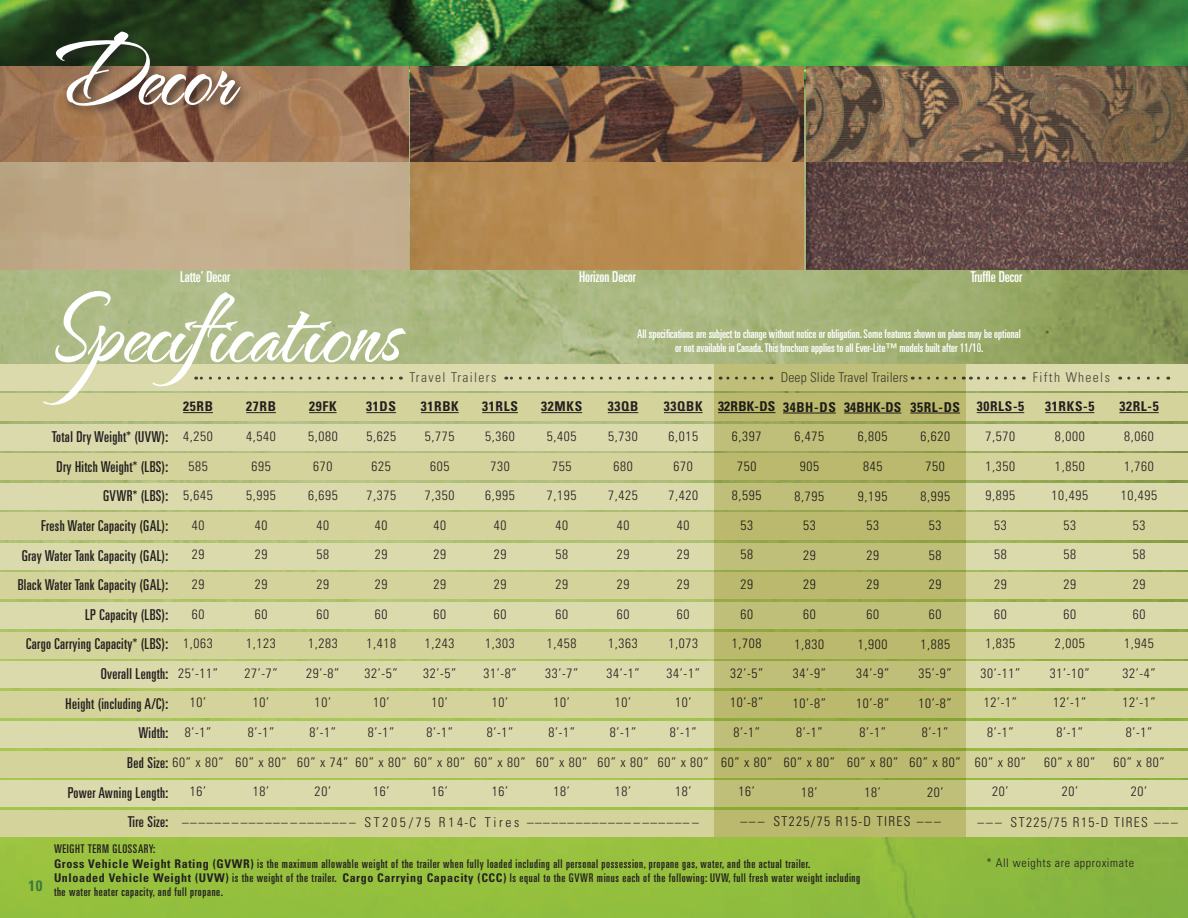
<style>
.page{position:relative;width:1188px;height:918px;background:#fff}
.page>*{position:absolute;margin:0;border:0;box-sizing:border-box;transform-origin:0 0}
.t1{font:108px "The Nauti Gal ROB";color:#fff}
.t2{font:ultra-condensed 15px/29.7px "Univers LT Std";letter-spacing:.025em;color:#231f20;text-align:right}
.t3{font:ultra-condensed 15px "Univers LT Std";color:#fff}
.t4{font:700 condensed 15px "Univers LT Std";color:#3e7a3a}
.t5{font:300 condensed 13.5px/29.5px "Univers LT Std";letter-spacing:.05em;color:#231f20;text-align:center}
.t6{font:700 condensed 13.5px "Univers LT Std";letter-spacing:.05em;color:#231f20}
.t7{font:300 condensed 13.5px "Univers LT Std";letter-spacing:.2em;color:#231f20}
.t8{font:300 condensed 13.5px "Univers LT Std";letter-spacing:.1em;color:#231f20}
.t9{font:300 condensed 13.5px "Univers LT Std";letter-spacing:.1em;color:#424137}
.t10{font:300 condensed 13.5px "Univers LT Std";letter-spacing:.025em;color:#424137}
.t11{font:ultra-condensed 12px/14.4px "Univers LT Std";letter-spacing:.05em;color:#231f20}
.t12{font:ultra-condensed 12px/14.4px "Univers LT Std";color:#fff;text-align:center}
.t13{font:300 condensed 12px "Univers LT Std";letter-spacing:.05em;color:#231f20}
.s1{font-weight:700;font-stretch:condensed}
</style>
<div class="page">
<img style="left:0;top:0;width:1188px;height:918px">
<div style="left:0;top:424px;width:1188px;height:27px;background:#dbdaad"></div>
<div style="left:0;top:453px;width:1188px;height:27px;background:#d4d39b"></div>
<div style="left:0;top:483px;width:1188px;height:27px;background:#dbdaad"></div>
<div style="left:0;top:513px;width:1188px;height:27px;background:#d4d39b"></div>
<div style="left:0;top:543px;width:1188px;height:27px;background:#dbdaad"></div>
<div style="left:0;top:572px;width:1188px;height:27px;background:#d4d39b"></div>
<div style="left:0;top:602px;width:1188px;height:27px;background:#dbdaad"></div>
<div style="left:0;top:632px;width:1188px;height:27px;background:#d4d39b"></div>
<div style="left:0;top:661px;width:1188px;height:27px;background:#dbdaad"></div>
<div style="left:0;top:691px;width:1188px;height:27px;background:#d4d39b"></div>
<div style="left:0;top:721px;width:1188px;height:27px;background:#dbdaad"></div>
<div style="left:0;top:751px;width:1188px;height:27px;background:#d4d39b"></div>
<div style="left:0;top:780px;width:1188px;height:27px;background:#dbdaad"></div>
<div style="left:0;top:810px;width:1188px;height:27px;background:#d4d39b"></div>
<div style="left:0;top:394px;width:1188px;height:27px;background:#d4d39b"></div>
<div style="left:0;top:364px;width:1188px;height:27px;background:#dbdaad"></div>
<img style="left:0;top:66px;width:408px;height:203px">
<img style="left:807px;top:66px;width:381px;height:203px">
<img style="left:411px;top:66px;width:393px;height:203px">
<svg style="left:1120px;top:377px;width:38px;height:3px"></svg>
<svg style="left:970px;top:377px;width:44px;height:3px"></svg>
<svg style="left:196px;top:377px;width:195px;height:3px"></svg>
<svg style="left:506px;top:377px;width:194px;height:3px"></svg>
<hr style="left:183px;top:412px;width:30px;height:1px;background:#231f20">
<hr style="left:246px;top:412px;width:30px;height:1px;background:#231f20">
<svg style="left:309px;top:412px;width:28px;height:1px"></svg>
<hr style="left:366px;top:412px;width:30px;height:1px;background:#231f20">
<hr style="left:421px;top:412px;width:38px;height:1px;background:#231f20">
<hr style="left:482px;top:412px;width:36px;height:1px;background:#231f20">
<hr style="left:541px;top:412px;width:41px;height:1px;background:#231f20">
<hr style="left:608px;top:412px;width:30px;height:1px;background:#231f20">
<hr style="left:664px;top:412px;width:39px;height:1px;background:#231f20">
<hr style="left:977px;top:412px;width:47px;height:1px;background:#231f20">
<hr style="left:1045px;top:412px;width:49px;height:1px;background:#231f20">
<hr style="left:1119px;top:412px;width:40px;height:1px;background:#231f20">
<svg style="left:714px;top:364px;width:252px;height:473px;background:#b8b96f"></svg>
<div style="left:52px;top:28px;width:200px;height:89px;background:#231f20;opacity:.75"></div>
<h1 class="t1" style="left:54px;top:16px;width:180px">Decor</h1>
<p class="t3" style="left:180px;top:268px;width:52px">Latte’ Decor</p>
<p class="t3" style="left:579px;top:268px;width:58px">Horizon Decor</p>
<p class="t3" style="left:970px;top:268px;width:53px">Truffle Decor</p>
<h1 class="t1" style="left:54px;top:273px;width:347px">Specifications</h1>
<p class="t12" style="left:637px;top:326px;width:385px">All specifications are subject to change without notice or obligation. Some features shown on plans may be optional or not available in Canada. This brochure applies to all Ever-Lite™ models built after 11/10.</p>
<p class="t10" style="left:781px;top:369px;width:129px">Deep Slide Travel Trailers</p>
<p class="t9" style="left:410px;top:369px;width:88px">Travel Trailers</p>
<p class="t9" style="left:1033px;top:369px;width:79px">Fifth Wheels</p>
<p class="t6" style="left:718px;top:398px;width:59px">32RBK-DS</p>
<p class="t5" style="left:721px;top:421px;width:53px">6,397<br>750<br>8,595<br>53<br>58<br>29<br>60<br>1,708<br>32’-5”<br>10’-8”<br>8’-1”<br>60” x 80”<br>16’</p>
<p class="t6" style="left:366px;top:398px;width:31px">31DS</p>
<p class="t5" style="left:356px;top:421px;width:53px">5,625<br>625<br>7,375<br>40<br>29<br>29<br>60<br>1,418<br>32’-5”<br>10’<br>8’-1”<br>60” x 80”<br>16’</p>
<p class="t6" style="left:482px;top:398px;width:37px">31RLS</p>
<p class="t5" style="left:475px;top:421px;width:53px">5,360<br>730<br>6,995<br>40<br>29<br>29<br>60<br>1,303<br>31’-8”<br>10’<br>8’-1”<br>60” x 80”<br>16’</p>
<p class="t6" style="left:541px;top:398px;width:42px">32MKS</p>
<p class="t5" style="left:536px;top:421px;width:53px">5,405<br>755<br>7,195<br>40<br>58<br>29<br>60<br>1,458<br>33’-7”<br>10’<br>8’-1”<br>60” x 80”<br>18’</p>
<p class="t6" style="left:608px;top:398px;width:32px">33QB</p>
<p class="t5" style="left:598px;top:421px;width:53px">5,730<br>680<br>7,425<br>40<br>29<br>29<br>60<br>1,363<br>34’-1”<br>10’<br>8’-1”<br>60” x 80”<br>18’</p>
<p class="t6" style="left:664px;top:398px;width:40px">33QBK</p>
<p class="t5" style="left:658px;top:421px;width:53px">6,015<br>670<br>7,420<br>40<br>29<br>29<br>60<br>1,073<br>34’-1”<br>10’<br>8’-1”<br>60” x 80”<br>18’</p>
<p class="t6" style="left:977px;top:398px;width:49px">30RLS-5</p>
<p class="t5" style="left:975px;top:421px;width:53px">7,570<br>1,350<br>9,895<br>53<br>58<br>29<br>60<br>1,835<br>30’-11”<br>12’-1”<br>8’-1”<br>60” x 80”<br>20’</p>
<p class="t6" style="left:1045px;top:398px;width:51px">31RKS-5</p>
<p class="t5" style="left:1044px;top:421px;width:53px">8,000<br>1,850<br>10,495<br>53<br>58<br>29<br>60<br>2,005<br>31’-10”<br>12’-1”<br>8’-1”<br>60” x 80”<br>20’</p>
<p class="t6" style="left:183px;top:398px;width:31px">25RB</p>
<p class="t5" style="left:172px;top:421px;width:53px">4,250<br>585<br>5,645<br>40<br>29<br>29<br>60<br>1,063<br>25’-11”<br>10’<br>8’-1”<br>60” x 80”<br>16’</p>
<p class="t6" style="left:246px;top:398px;width:31px">27RB</p>
<p class="t5" style="left:236px;top:421px;width:53px">4,540<br>695<br>5,995<br>40<br>29<br>29<br>60<br>1,123<br>27’-7”<br>10’<br>8’-1”<br>60” x 80”<br>18’</p>
<p class="t6" style="left:309px;top:398px;width:29px">29FK</p>
<p class="t5" style="left:297px;top:421px;width:53px">5,080<br>670<br>6,695<br>40<br>58<br>29<br>60<br>1,283<br>29’-8”<br>10’<br>8’-1”<br>60” x 74”<br>20’</p>
<p class="t6" style="left:421px;top:398px;width:39px">31RBK</p>
<p class="t5" style="left:414px;top:421px;width:53px">5,775<br>605<br>7,350<br>40<br>29<br>29<br>60<br>1,243<br>32’-5”<br>10’<br>8’-1”<br>60” x 80”<br>16’</p>
<p class="t6" style="left:1119px;top:398px;width:41px">32RL-5</p>
<p class="t5" style="left:1114px;top:421px;width:53px">8,060<br>1,760<br>10,495<br>53<br>58<br>29<br>60<br>1,945<br>32’-4”<br>12’-1”<br>8’-1”<br>60” x 80”<br>20’</p>
<p class="t6" style="left:910px;top:399px;width:51px">35RL-DS</p>
<p class="t5" style="left:920px;top:422px;width:31px">6,620</p>
<p class="t5" style="left:926px;top:451px;width:21px">750</p>
<p class="t5" style="left:920px;top:481px;width:31px">8,995</p>
<p class="t5" style="left:929px;top:511px;width:14px">53</p>
<p class="t5" style="left:929px;top:540px;width:14px">58</p>
<p class="t5" style="left:929px;top:570px;width:14px">29</p>
<p class="t5" style="left:929px;top:599px;width:14px">60</p>
<p class="t5" style="left:920px;top:629px;width:31px">1,885</p>
<p class="t5" style="left:919px;top:659px;width:35px">35’-9”</p>
<p class="t5" style="left:919px;top:688px;width:35px">10’-8”</p>
<p class="t5" style="left:922px;top:718px;width:28px">8’-1”</p>
<p class="t5" style="left:910px;top:748px;width:53px">60” x 80”</p>
<p class="t5" style="left:927px;top:777px;width:18px">20’</p>
<p class="t8" style="left:741px;top:813px;width:202px">––– ST225/75 R15-D TIRES –––</p>
<p class="t6" style="left:783px;top:399px;width:54px">34BH-DS</p>
<p class="t5" style="left:784px;top:422px;width:53px">6,475<br>905<br>8,795<br>53<br>29<br>29<br>60<br>1,830<br>34’-9”<br>10’-8”<br>8’-1”<br>60” x 80”<br>18’</p>
<p class="t6" style="left:844px;top:399px;width:59px">34BHK-DS</p>
<p class="t5" style="left:847px;top:422px;width:53px">6,805<br>845<br>9,195<br>53<br>29<br>29<br>60<br>1,900<br>34’-9”<br>10’-8”<br>8’-1”<br>60” x 80”<br>18’</p>
<p class="t2" style="left:18px;top:422px;width:152px">Total Dry Weight* (UVW):<br>Dry Hitch Weight* (LBS):<br>GVWR* (LBS):<br>Fresh Water Capacity (GAL):<br>Gray Water Tank Capacity (GAL):<br>Black Water Tank Capacity (GAL):<br>LP Capacity (LBS):<br>Cargo Carrying Capacity* (LBS):<br>Overall Length:<br>Height (including A/C):<br>Width:<br>Bed Size:<br>Power Awning Length:<br>Tire Size:</p>
<p class="t7" style="left:182px;top:815px;width:518px">––––––––––––––––––––– ST205/75 R14-C Tires –––––––––––––––––––––</p>
<p class="t8" style="left:977px;top:815px;width:202px">––– ST225/75 R15-D TIRES –––</p>
<p class="t4" style="left:29px;top:876px;width:16px">10</p>
<p class="t11" style="left:54px;top:842px;width:808px">WEIGHT TERM GLOSSARY:<br><span class="s1">Gross Vehicle Weight Rating (GVWR)</span> is the maximum allowable weight of the trailer when fully loaded including all personal possession, propane gas, water, and the actual trailer.<br><span class="s1">Unloaded Vehicle Weight (UVW)</span> is the weight of the trailer. <span class="s1">Cargo Carrying Capacity (CCC)</span> Is equal to the GVWR minus each of the following: UVW, full fresh water weight including the water heater capacity, and full propane.</p>
<p class="t13" style="left:987px;top:856px;width:149px">* All weights are approximate</p>
</div>
